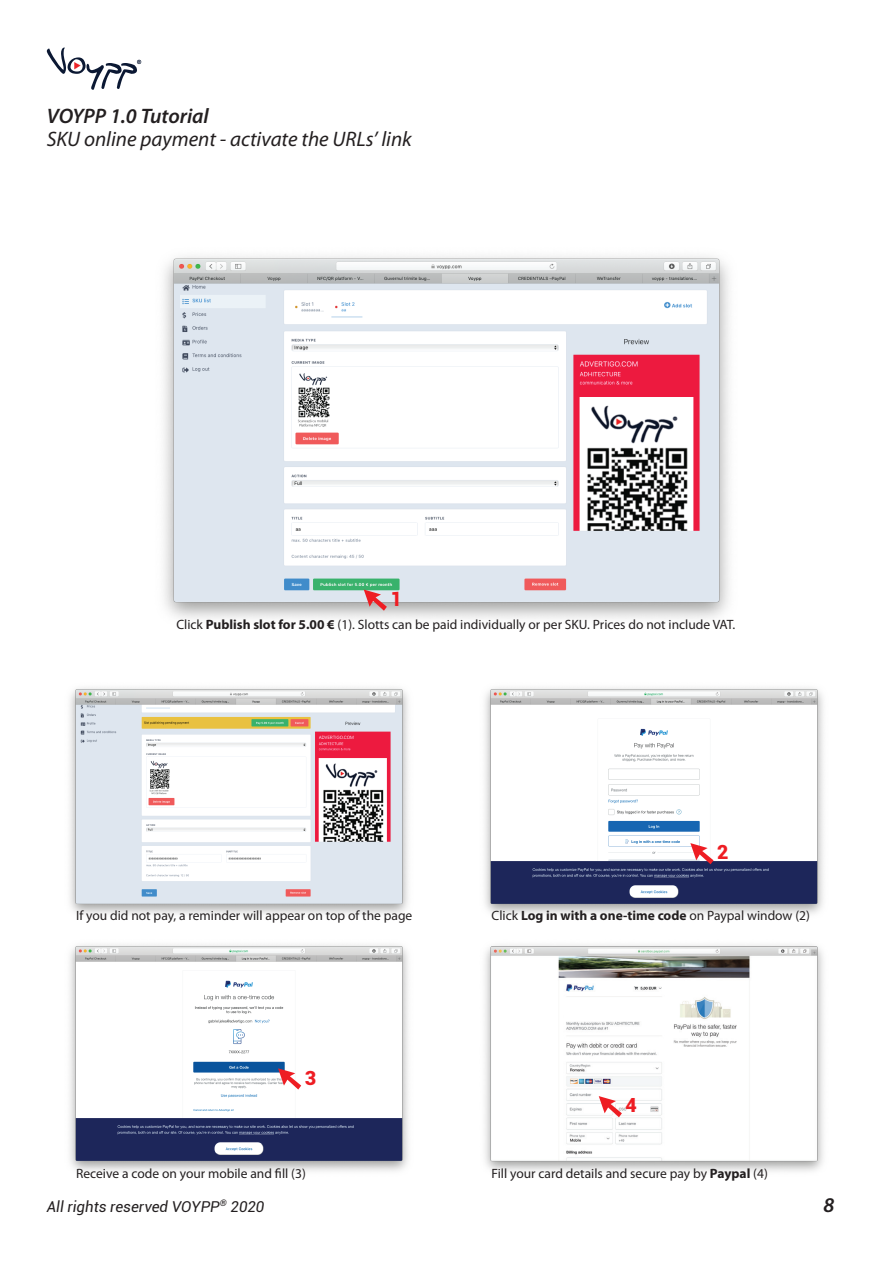
<style>
.page{position:relative;width:893px;height:1263px;background:#fff}
.page>*{position:absolute;margin:0;border:0;box-sizing:border-box;transform-origin:0 0}
.t1{font:italic 21px "Myriad Pro";color:#231f20}
.t2{font:italic 600 21px "Myriad Pro";color:#231f20}
.t3{font:900 19.5px "Roboto";color:#ee1d23}
.t4{font:italic 15px "Roboto";color:#231f20}
.t5{font:13.5px "Myriad Pro";color:#231f20}
.s1{font-weight:700}
</style>
<div class="page">
<svg style="left:47px;top:48px;width:94px;height:42px"></svg>
<img style="left:70px;top:945px;width:338px;height:226px">
<svg style="left:278px;top:1068px;width:23px;height:21px"></svg>
<img style="left:485px;top:688px;width:338px;height:226px">
<img style="left:485px;top:945px;width:338px;height:227px">
<svg style="left:690px;top:843px;width:23px;height:21px"></svg>
<svg style="left:599px;top:1096px;width:23px;height:21px"></svg>
<div style="left:609px;top:770px;width:50px;height:8px;background:#fff"></div>
<div style="left:564px;top:1005px;width:89px;height:15px;background:#fff"></div>
<img style="left:70px;top:688px;width:338px;height:226px">
<img style="left:164px;top:256px;width:565px;height:363px">
<svg style="left:364px;top:589px;width:23px;height:22px"></svg>
<h1 class="t2" style="left:47px;top:103px;width:164px">VOYPP 1.0 Tutorial</h1>
<h1 class="t1" style="left:47px;top:126px;width:367px">SKU online payment - activate the URLs’ link</h1>
<h2 class="t3" style="left:390px;top:585px;width:13px">1</h2>
<p class="t5" style="left:176px;top:617px;width:560px">Click <span class="s1">Publish slot for 5.00 €</span> (1). Slotts can be paid individually or per SKU. Prices do not include VAT.</p>
<p class="t5" style="left:76px;top:908px;width:338px">If you did not pay, a reminder will appear on top of the page</p>
<h2 class="t3" style="left:717px;top:838px;width:13px">2</h2>
<p class="t5" style="left:492px;top:908px;width:320px">Click <span class="s1">Log in with a one-time code</span> on Paypal window (2)</p>
<h2 class="t3" style="left:305px;top:1064px;width:13px">3</h2>
<h2 class="t3" style="left:625px;top:1091px;width:13px">4</h2>
<p class="t5" style="left:76px;top:1166px;width:231px">Receive a code on your mobile and fill (3)</p>
<p class="t5" style="left:492px;top:1166px;width:278px">Fill your card details and secure pay by <span class="s1">Paypal</span> (4)</p>
<p class="t4" style="left:47px;top:1196px;width:219px">All rights reserved VOYPP<sup>®</sup> 2020</p>
<h1 class="t2" style="left:823px;top:1192px;width:12px">8</h1>
</div>
